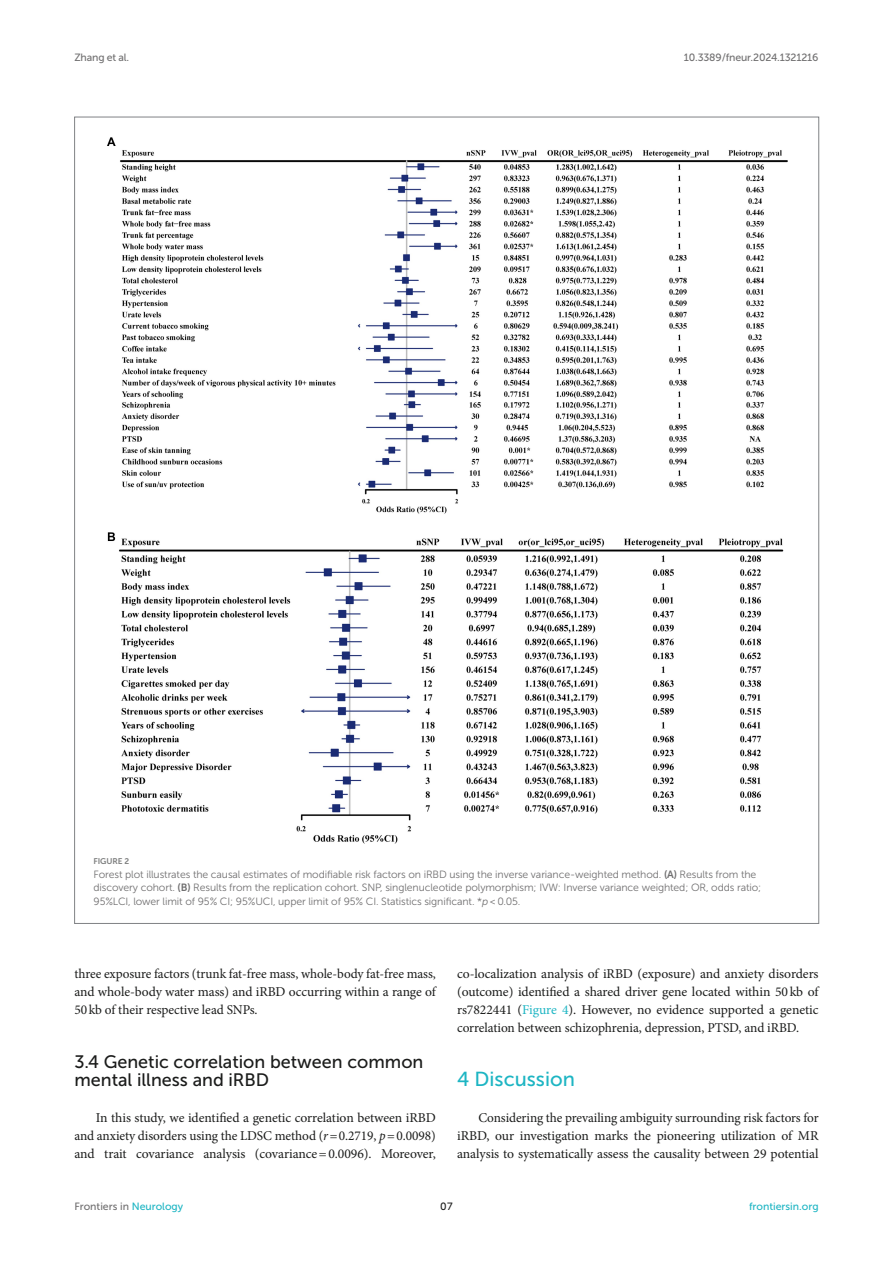
<style>
.page{position:relative;width:893px;height:1263px;background:#fff}
.page>*{position:absolute;margin:0;border:0;box-sizing:border-box;transform-origin:0 0}
.HEAD_1{font:20.25px "Museo Sans 500";color:#1db5c3}
.HEAD_2{font:18px/18px "Museo Sans 500";color:#1b1c1b}
.TEXT_FLUSH{font:13.5px/18px "Minion Pro";letter-spacing:-.005em;color:#1b1c1b;text-align:justify}
.FIG_LEG{font:10.5px/13.5px "Museo Sans 300";letter-spacing:-.01em;color:#706f70}
.t1{font:10.5px "Museo Sans 500";letter-spacing:-.015em;color:#706f70}
.t2{font:10.5px "Museo Sans 500";color:#1db5c3}
.t3{font:10.5px "Museo Sans 500";color:#1b1c1b}
.FIG_HD{font:8.25px "Museo Sans 700";letter-spacing:-.01em;color:#7e7f7f}
.s1{font-family:"Museo Sans 700"}
.s2{font-style:italic}
.s3{color:#1db5c3}
</style>
<div class="page">
<img style="left:107px;top:137px;width:681px;height:707px">
<p class="t1" style="left:74px;top:51px;width:56px">Zhang et al.</p>
<p class="t1" style="left:684px;top:51px;width:136px">10.3389/fneur.2024.1321216</p>
<p class="FIG_HD" style="left:94px;top:856px;width:37px">FIGURE 2</p>
<p class="FIG_LEG" style="left:94px;top:867px;width:669px">Forest plot illustrates the causal estimates of modifiable risk factors on iRBD using the inverse variance-weighted method. <span class="s1">(A)</span> Results from the discovery cohort. <span class="s1">(B)</span> Results from the replication cohort. SNP, singlenucleotide polymorphism; IVW: Inverse variance weighted; OR, odds ratio;<br>95%LCI, lower limit of 95% CI; 95%UCI, upper limit of 95% CI. Statistics significant. *<span class="s2">p</span> &lt; 0.05.</p>
<p class="TEXT_FLUSH" style="left:74px;top:965px;width:363px">three exposure factors (trunk fat-free mass, whole-body fat-free mass, and whole-body water mass) and iRBD occurring within a range of 50kb of their respective lead SNPs.</p>
<p class="HEAD_2" style="left:74px;top:1053px;width:350px">3.4 Genetic correlation between common mental illness and iRBD</p>
<p class="TEXT_FLUSH" style="left:74px;top:1109px;width:363px;text-indent:21px">In this study, we identified a genetic correlation between iRBD and anxiety disorders using the LDSC method (<span class="s2">r</span>=0.2719, <span class="s2">p</span>=0.0098) and trait covariance analysis (covariance=0.0096). Moreover,</p>
<p class="TEXT_FLUSH" style="left:457px;top:965px;width:363px">co-localization analysis of iRBD (exposure) and anxiety disorders (outcome) identified a shared driver gene located within 50kb of rs7822441 (<span class="s3">Figure 4</span>). However, no evidence supported a genetic correlation between schizophrenia, depression, PTSD, and iRBD.</p>
<p class="HEAD_1" style="left:457px;top:1068px;width:119px">4 Discussion</p>
<p class="TEXT_FLUSH" style="left:457px;top:1109px;width:363px;text-indent:21px">Considering the prevailing ambiguity surrounding risk factors for iRBD, our investigation marks the pioneering utilization of MR analysis to systematically assess the causality between 29 potential</p>
<p class="t1" style="left:74px;top:1200px;width:110px">Frontiers in <span class="s3">Neurology</span></p>
<p class="t3" style="left:440px;top:1200px;width:14px">07</p>
<p class="t2" style="left:749px;top:1200px;width:71px">frontiersin.org</p>
</div>
